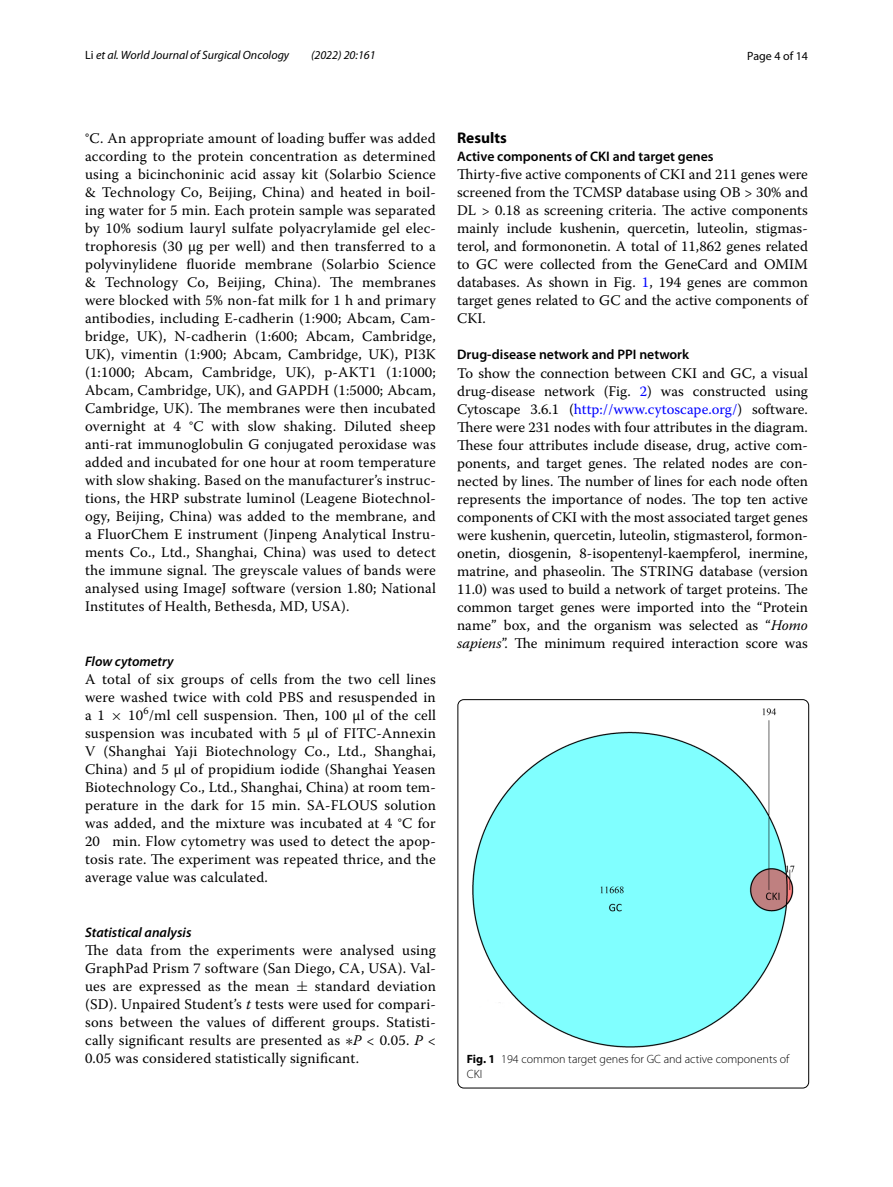
<style>
.page{position:relative;width:893px;height:1187px;background:#fff}
.page>*{position:absolute;margin:0;border:0;box-sizing:border-box;transform-origin:0 0}
.t1{font:700 15.45px "Myriad Pro";color:#000}
.t2{font:14.7px/18px "Warnock Pro";letter-spacing:.015em;color:#000;text-align:justify}
.t3{font:600 13.8px "Myriad Pro";color:#000}
.t4{font:italic 600 13.8px "Myriad Pro";color:#000}
.t5{font:300 12px/15px "Myriad Pro";color:#000}
.t6{font:italic 12px "Myriad Pro";color:#000}
.t7{font:12px "Myriad Pro";color:#000}
.s1{font-style:normal}
.s2{font-family:"MTSY"}
.s3{font-style:italic}
.s4{color:#00f}
.s5{font-weight:700}
</style>
<div class="page">
<img style="left:472px;top:708px;width:322px;height:339px">
<div style="left:458px;top:699px;width:351px;height:389px;border:1px solid #000;border-radius:6px"></div>
<p class="t6" style="left:85px;top:48px;width:206px"><span class="s1">Li</span> et al. World Journal of Surgical Oncology</p>
<p class="t6" style="left:311px;top:48px;width:66px">(2022) 20:161</p>
<p class="t7" style="left:747px;top:48px;width:62px">Page 4 of 14</p>
<p class="t2" style="left:85px;top:128px;width:352px">°C. An appropriate amount of loading buffer was added according to the protein concentration as determined using a bicinchoninic acid assay kit (Solarbio Science &amp; Technology Co, Beijing, China) and heated in boil&shy;ing water for 5 min. Each protein sample was separated by 10% sodium lauryl sulfate polyacrylamide gel elec&shy;trophoresis (30 μg per well) and then transferred to a polyvinylidene fluoride membrane (Solarbio Science &amp; Technology Co, Beijing, China). The membranes were blocked with 5% non-fat milk for 1 h and primary antibodies, including E-cadherin (1:900; Abcam, Cam&shy;bridge, UK), N-cadherin (1:600; Abcam, Cambridge, UK), vimentin (1:900; Abcam, Cambridge, UK), PI3K (1:1000; Abcam, Cambridge, UK), p-AKT1 (1:1000; Abcam, Cambridge, UK), and GAPDH (1:5000; Abcam, Cambridge, UK). The membranes were then incubated overnight at 4 °C with slow shaking. Diluted sheep anti-rat immunoglobulin G conjugated peroxidase was added and incubated for one hour at room temperature with slow shaking. Based on the manufacturer’s instruc&shy;tions, the HRP substrate luminol (Leagene Biotechnol&shy;ogy, Beijing, China) was added to the membrane, and a FluorChem E instrument (Jinpeng Analytical Instru&shy;ments Co., Ltd., Shanghai, China) was used to detect the immune signal. The greyscale values of bands were analysed using ImageJ software (version 1.80; National Institutes of Health, Bethesda, MD, USA).</p>
<p class="t4" style="left:85px;top:652px;width:90px">Flow cytometry</p>
<p class="t2" style="left:85px;top:669px;width:352px">A total of six groups of cells from the two cell lines were washed twice with cold PBS and resuspended in a 1 <span class="s2">×</span> 10<sup>6</sup>/ml cell suspension. Then, 100 μl of the cell suspension was incubated with 5 μl of FITC-Annexin V (Shanghai Yaji Biotechnology Co., Ltd., Shanghai, China) and 5 μl of propidium iodide (Shanghai Yeasen Biotechnology Co., Ltd., Shanghai, China) at room tem&shy;perature in the dark for 15 min. SA-FLOUS solution was added, and the mixture was incubated at 4 °C for 20 min. Flow cytometry was used to detect the apop&shy;tosis rate. The experiment was repeated thrice, and the average value was calculated.</p>
<p class="t4" style="left:85px;top:923px;width:108px">Statistical analysis</p>
<p class="t2" style="left:85px;top:940px;width:352px">The data from the experiments were analysed using GraphPad Prism 7 software (San Diego, CA, USA). Val&shy;ues are expressed as the mean <span class="s2">±</span> standard deviation (SD). Unpaired Student’s <span class="s3">t</span> tests were used for compari&shy;sons between the values of different groups. Statisti&shy;cally significant results are presented as <span class="s2">∗</span><span class="s3">P</span> &lt; 0.05. <span class="s3">P</span> &lt; 0.05 was considered statistically significant.</p>
<p class="t1" style="left:457px;top:128px;width:51px">Results</p>
<p class="t3" style="left:457px;top:148px;width:258px">Active components of CKI and target genes</p>
<p class="t2" style="left:457px;top:165px;width:352px">Thirty-five active components of CKI and 211 genes were screened from the TCMSP database using OB &gt; 30% and DL &gt; 0.18 as screening criteria. The active components mainly include kushenin, quercetin, luteolin, stigmas&shy;terol, and formononetin. A total of 11,862 genes related to GC were collected from the GeneCard and OMIM databases. As shown in Fig. <span class="s4">1</span>, 194 genes are common target genes related to GC and the active components of CKI.</p>
<p class="t3" style="left:457px;top:346px;width:234px">Drug‑disease network and PPI network</p>
<p class="t2" style="left:457px;top:363px;width:352px">To show the connection between CKI and GC, a visual drug-disease network (Fig. <span class="s4">2</span>) was constructed using Cytoscape 3.6.1 (<span class="s4">http://www.cytoscape.org/</span>) software.<br>There were 231 nodes with four attributes in the diagram.<br>These four attributes include disease, drug, active com&shy;ponents, and target genes. The related nodes are con&shy;nected by lines. The number of lines for each node often represents the importance of nodes. The top ten active components of CKI with the most associated target genes were kushenin, quercetin, luteolin, stigmasterol, formon&shy;onetin, diosgenin, 8-isopentenyl-kaempferol, inermine, matrine, and phaseolin. The STRING database (version 11.0) was used to build a network of target proteins. The common target genes were imported into the “Protein name” box, and the organism was selected as “<span class="s3">Homo sapiens</span>”. The minimum required interaction score was</p>
<p class="t5" style="left:467px;top:1051px;width:324px"><span class="s5">Fig. 1</span> 194 common target genes for GC and active components of<br>CKI</p>
</div>
